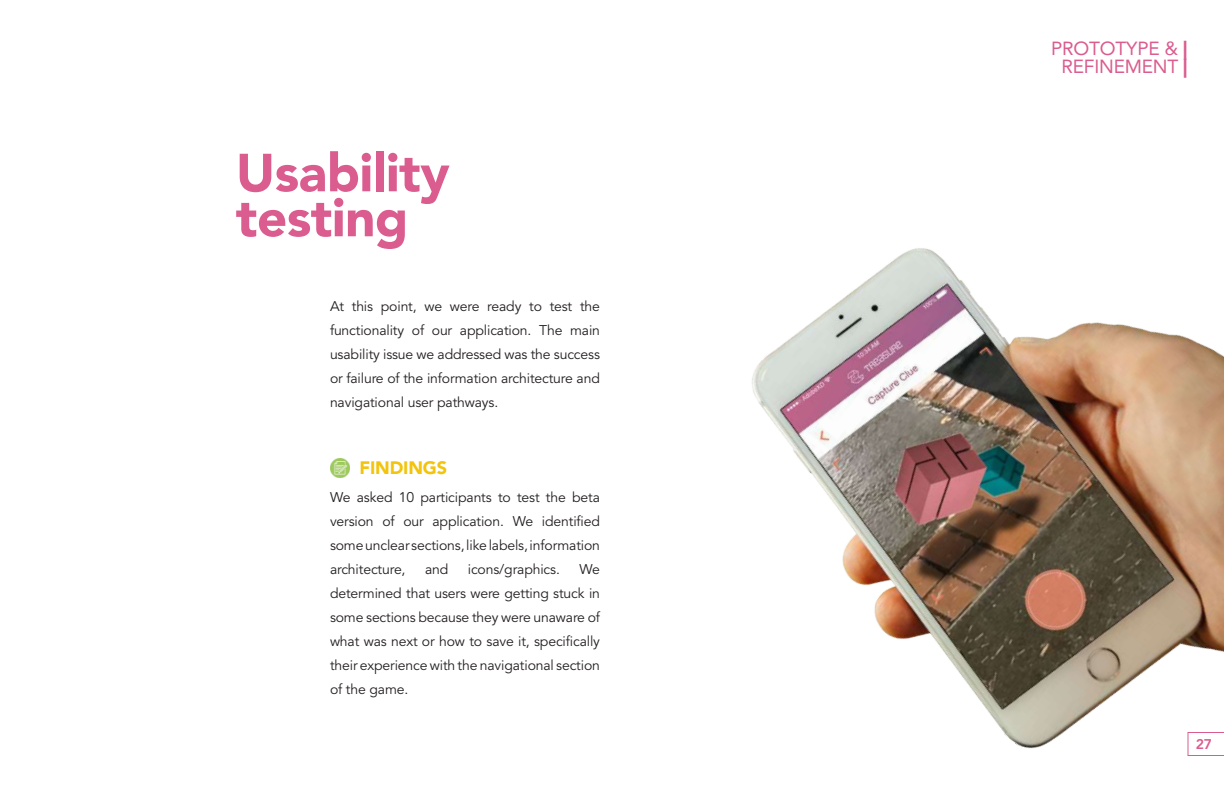
<style>
.page{position:relative;width:1224px;height:792px;background:#fff}
.page>*{position:absolute;margin:0;border:0;box-sizing:border-box;transform-origin:0 0}
.t1{font:900 53px/45px "Avenir";letter-spacing:-.01em;color:#db5c8f}
.t2{font:19px/18px "Avenir";letter-spacing:-.01em;color:#db5c8f;text-align:center}
.t3{font:900 18px "Avenir";letter-spacing:-.01em;color:#f2c40d}
.t4{font:14px/24px "Avenir";letter-spacing:-.01em;color:#231f20;text-align:justify}
.t5{font:800 14px "Avenir";color:#db5c8f}
.s1{font-weight:900}
</style>
<div class="page">
<img style="left:330px;top:458px;width:19px;height:20px">
<img style="left:752px;top:248px;width:472px;height:508px">
<h1 class="t1" style="left:236px;top:152px;width:215px">Usability testing</h1>
<p class="t4" style="left:330px;top:294px;width:272px">At this point, we were ready to test the functionality of our application. The main usability issue we addressed was the success or failure of the information architecture and navigational user pathways.</p>
<p class="t3" style="left:360px;top:456px;width:89px">FINDINGS</p>
<p class="t4" style="left:330px;top:485px;width:272px">We asked 10 participants to test the beta version of our application. We identified some unclear sections, like labels, information architecture,</p>
<p class="t4" style="left:425px;top:557px;width:25px">and</p>
<p class="t4" style="left:468px;top:557px;width:94px">icons/graphics.</p>
<p class="t4" style="left:330px;top:557px;width:272px;text-indent:249px">We determined that users were getting stuck in some sections because they were unaware of what was next or how to save it, specifically their experience with the navigational section of the game.</p>
<h2 class="t2" style="left:1051px;top:40px;width:138px">PROTOTYPE &amp; <span class="s1">|<br></span>REFINEMENT <span class="s1">|</span></h2>
<p class="t5" style="left:1196px;top:735px;width:18px">27</p>
</div>
